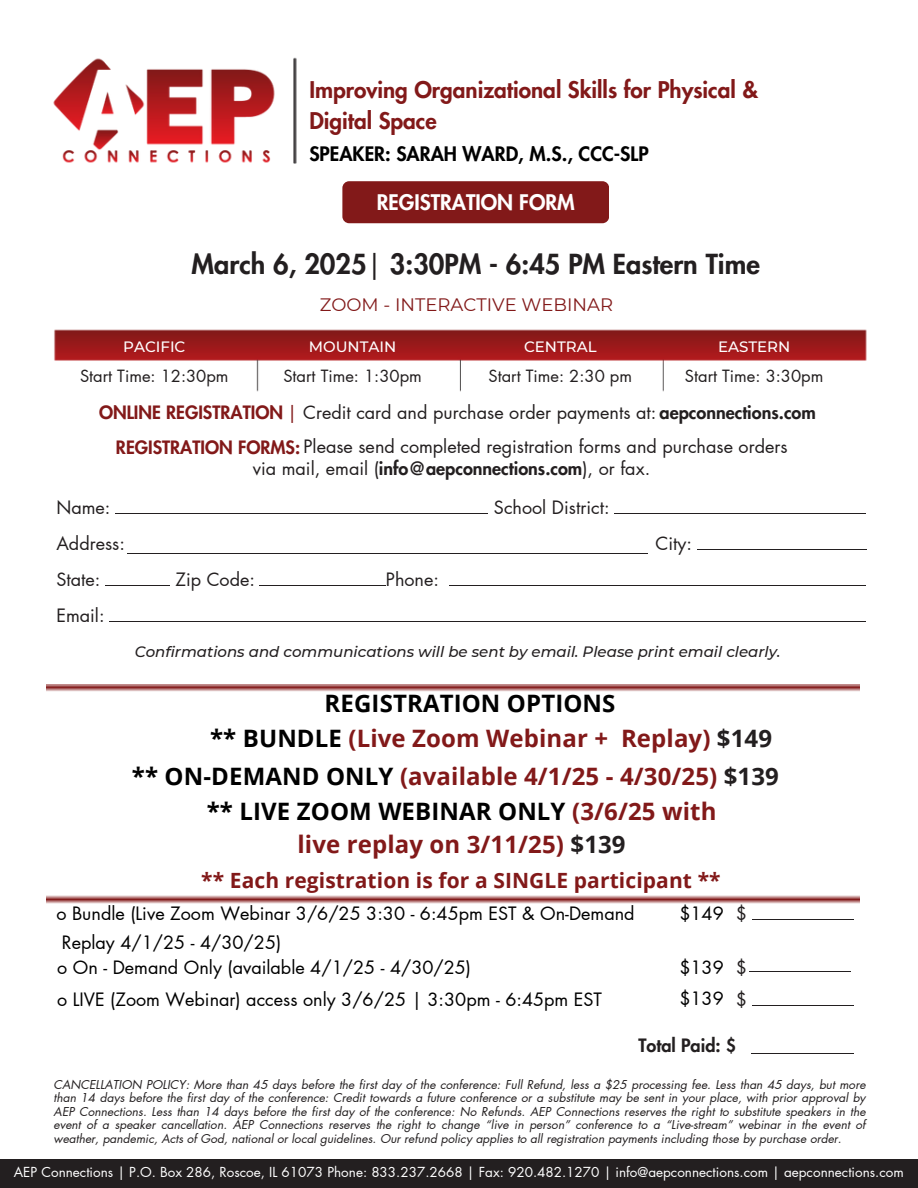
<style>
.page{position:relative;width:918px;height:1188px;background:#fff}
.page>*{position:absolute;margin:0;border:0;box-sizing:border-box;transform-origin:0 0}
.t1{font:800 27px "Futura LT Pro";color:#231f20}
.t2{font:700 24px/32.7px "Open Sans";letter-spacing:.005em;color:#821919;text-align:center}
.t3{font:700 24px "Open Sans";letter-spacing:.005em;color:#000}
.t4{font:800 22.5px/31.5px "Futura LT Pro";color:#821919}
.t5{font:700 21px "Open Sans";letter-spacing:.005em;color:#821919}
.t6{font:800 21px "Futura LT Pro";color:#fff}
.t7{font:800 19.5px "Futura LT Pro";color:#000}
.t8{font:18px/36px "Futura LT Pro";color:#231f20}
.t9{font:18px "Futura LT Pro";color:#000}
.t10{font:800 18px "Futura LT Pro";color:#231f20}
.t11{font:18px "Montserrat";color:#821919}
.t12{font:16.5px "Futura LT Pro";color:#231f20}
.t13{font:italic 500 15px "Montserrat";color:#231f20}
.t14{font:500 15px "Montserrat";color:#fff}
.t15{font:13.5px "Futura LT Pro";color:#fff}
.t16{font:italic 12px/13.5px "Futura LT Pro";color:#231f20;text-align:justify}
.s1{font-weight:400}
.s2{font-weight:800;color:#821919}
.s3{color:#821919}
.s4{font-weight:800}
.s5{color:#000}
.s6{color:#231f20}
</style>
<div class="page">
<img style="left:53px;top:58px;width:222px;height:105px">
<img style="left:294px;top:57px;width:3px;height:107px">
<div style="left:342px;top:181px;width:267px;height:42px;background:#821919;border-radius:7px"></div>
<hr style="left:127px;top:553px;width:521px;height:1px;background:#231f20">
<div style="left:0;top:1160px;width:918px;height:28px;background:#231f20"></div>
<img style="left:54px;top:329px;width:813px;height:63px">
<hr style="left:751px;top:1053px;width:102px;height:1px;background:#231f20">
<hr style="left:105px;top:585px;width:65px;height:1px;background:#231f20">
<hr style="left:259px;top:585px;width:127px;height:1px;background:#231f20">
<hr style="left:116px;top:513px;width:372px;height:1px;background:#231f20">
<hr style="left:110px;top:621px;width:756px;height:1px;background:#231f20">
<hr style="left:450px;top:585px;width:416px;height:1px;background:#231f20">
<hr style="left:615px;top:513px;width:251px;height:1px;background:#231f20">
<hr style="left:697px;top:549px;width:169px;height:1px;background:#231f20">
<img style="left:46px;top:684px;width:814px;height:220px">
<hr style="left:752px;top:919px;width:101px;height:1px;background:#231f20">
<hr style="left:750px;top:971px;width:101px;height:1px;background:#231f20">
<hr style="left:752px;top:1005px;width:101px;height:1px;background:#231f20">
<p class="t4" style="left:309px;top:75px;width:450px">Improving Organizational Skills for Physical &amp;<br>Digital Space</p>
<p class="t7" style="left:309px;top:145px;width:341px">SPEAKER: SARAH WARD, M.S., CCC-SLP</p>
<p class="t6" style="left:377px;top:193px;width:199px">REGISTRATION FORM</p>
<p class="t1" style="left:192px;top:252px;width:570px">March 6, 2025<span class="s1">|</span> 3:30PM - 6:45 PM Eastern Time</p>
<p class="t14" style="left:123px;top:337px;width:64px">PACIFIC</p>
<p class="t12" style="left:80px;top:369px;width:150px">Start Time: 12:30pm</p>
<p class="t11" style="left:320px;top:294px;width:295px">ZOOM - INTERACTIVE WEBINAR</p>
<p class="t14" style="left:309px;top:337px;width:89px">MOUNTAIN</p>
<p class="t12" style="left:283px;top:369px;width:140px">Start Time: 1:30pm</p>
<h6 class="t14" style="left:524px;top:337px;width:74px">CENTRAL</h6>
<p class="t12" style="left:489px;top:369px;width:145px">Start Time: 2:30 pm</p>
<h6 class="t14" style="left:718px;top:337px;width:74px">EASTERN</h6>
<p class="t12" style="left:685px;top:369px;width:140px">Start Time: 3:30pm</p>
<h3 class="t8" style="left:99px;top:395px;width:718px"><span class="s2">ONLINE REGISTRATION</span> <span class="s3">|</span> Credit card and purchase order payments at: <span class="s4">aepconnections.com</span></h3>
<h1 class="t8" style="left:116px;top:430px;width:673px"><span class="s2">REGISTRATION FORMS:</span> Please send completed registration forms and purchase orders</h1>
<p class="t10" style="left:253px;top:460px;width:399px"><span class="s1">via mail, email (</span>info@aepconnections.com<span class="s1">), or fax.</span></p>
<p class="t8" style="left:56px;top:490px;width:70px">Name:<br>Address:<br>State:<br>Email:</p>
<p class="t8" style="left:494px;top:490px;width:117px">School District:</p>
<p class="t8" style="left:656px;top:526px;width:38px">City:</p>
<p class="t8" style="left:176px;top:562px;width:81px">Zip Code:</p>
<p class="t8" style="left:386px;top:562px;width:55px">Phone:</p>
<p class="t13" style="left:135px;top:643px;width:647px">Confirmations and communications will be sent by email. Please print email clearly.</p>
<p class="t3" style="left:325px;top:686px;width:292px">REGISTRATION OPTIONS</p>
<p class="t2" style="left:210px;top:721px;width:564px"><span class="s5">** BUNDLE</span> (Live Zoom Webinar + Replay) <span class="s6">$149</span></p>
<p class="t2" style="left:132px;top:759px;width:649px"><span class="s5">** ON-DEMAND ONLY</span> (available 4/1/25 - 4/30/25) <span class="s6">$139</span></p>
<h2 class="t2" style="left:207px;top:795px;width:511px"><span class="s5">** LIVE ZOOM WEBINAR ONLY</span> (3/6/25 with live replay on 3/11/25) <span class="s6">$139</span></h2>
<h3 class="t5" style="left:201px;top:865px;width:521px">** Each registration is for a SINGLE participant **</h3>
<h3 class="t8" style="left:736px;top:896px;width:13px">$</h3>
<h3 class="t8" style="left:736px;top:950px;width:13px">$</h3>
<h5 class="t8" style="left:736px;top:982px;width:13px">$</h5>
<p class="t9" style="left:679px;top:905px;width:46px">$149</p>
<p class="t9" style="left:679px;top:959px;width:46px">$139</p>
<p class="t9" style="left:679px;top:990px;width:46px">$139</p>
<p class="t9" style="left:56px;top:905px;width:580px">o Bundle (Live Zoom Webinar 3/6/25 3:30 - 6:45pm EST &amp; On-Demand</p>
<p class="t9" style="left:62px;top:935px;width:221px">Replay 4/1/25 - 4/30/25)</p>
<p class="t9" style="left:57px;top:959px;width:415px">o On - Demand Only (available 4/1/25 - 4/30/25)</p>
<p class="t9" style="left:57px;top:991px;width:546px">o LIVE (Zoom Webinar) access only 3/6/25 | 3:30pm - 6:45pm EST</p>
<p class="t10" style="left:639px;top:1037px;width:99px">Total Paid: $</p>
<p class="t16" style="left:54px;top:1078px;width:813px">CANCELLATION POLICY: More than 45 days before the first day of the conference: Full Refund, less a $25 processing fee. Less than 45 days, but more than 14 days before the first day of the conference: Credit towards a future conference or a substitute may be sent in your place, with prior approval by AEP Connections. Less than 14 days before the first day of the conference: No Refunds. AEP Connections reserves the right to substitute speakers in the event of a speaker cancellation. AEP Connections reserves the right to change “live in person” conference to a “Live-stream” webinar in the event of weather, pandemic, Acts of God, national or local guidelines. Our refund policy applies to all registration payments including those by purchase order.</p>
<p class="t15" style="left:14px;top:1166px;width:891px">AEP Connections | P.O. Box 286, Roscoe, IL 61073 Phone: 833.237.2668 | Fax: 920.482.1270 | info@aepconnections.com | aepconnections.com</p>
</div>
